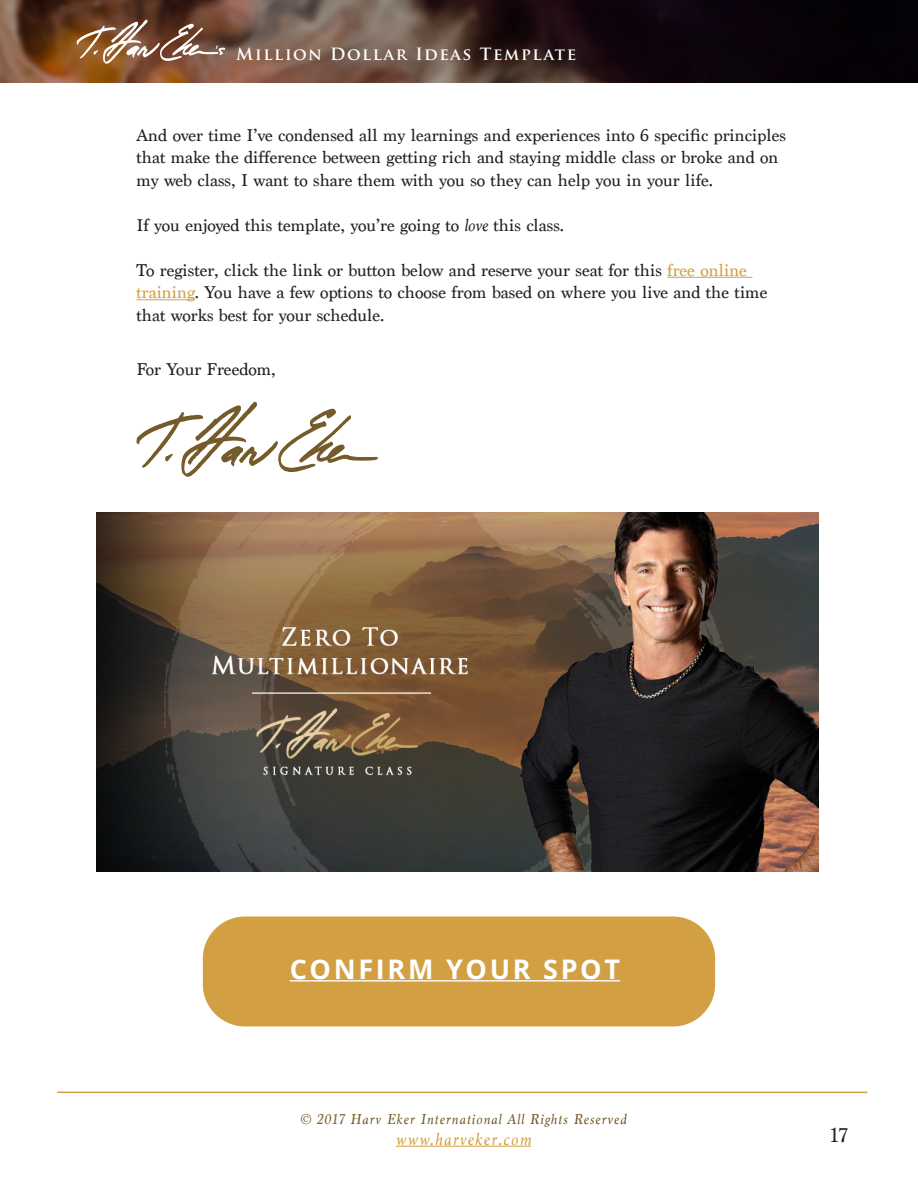
<style>
.page{position:relative;width:918px;height:1188px;background:#fff}
.page>*{position:absolute;margin:0;border:0;box-sizing:border-box;transform-origin:0 0}
.t1{font:700 27px "Open Sans";letter-spacing:.1em;color:#fff}
.t2{font:21px "Marion";color:#231f20}
.TEXT{font:18px/22.5px "Marion";color:#231f20}
.t3{font:italic 18px "Marion";letter-spacing:.075em;color:#d2a042}
.t4{font:700 16.5px "Trajan Pro";letter-spacing:.1em;color:#fff}
.t5{font:italic 15px "Marion";letter-spacing:.075em;color:#745b29}
.s1{font-style:italic}
.s2{color:#d2a042}
</style>
<div class="page">
<hr style="left:396px;top:1146px;width:135px;height:1px;background:#d2a042">
<hr style="left:667px;top:277px;width:85px;height:1px;background:#d2a042">
<hr style="left:136px;top:299px;width:59px;height:1px;background:#d2a042">
<div style="left:203px;top:917px;width:512px;height:109px;background:#d2a042;border-radius:42px"></div>
<hr style="left:290px;top:980px;width:330px;height:2px;background:#fff">
<svg style="left:136px;top:402px;width:242px;height:75px"></svg>
<img style="left:96px;top:513px;width:723px;height:358px">
<img style="left:0;top:0;width:918px;height:82px">
<svg style="left:77px;top:20px;width:148px;height:44px;background:#916b54"></svg>
<hr style="left:57px;top:1092px;width:810px;height:1px;background:#d2a042">
<p class="t4" style="left:236px;top:44px;width:342px">Million Dollar Ideas Template</p>
<p class="TEXT" style="left:136px;top:124px;width:651px">And over time I’ve condensed all my learnings and experiences into 6 specific principles that make the difference between getting rich and staying middle class or broke and on my web class, I want to share them with you so they can help you in your life.</p>
<p class="TEXT" style="left:136px;top:214px;width:429px">If you enjoyed this template, you’re going to <span class="s1">love</span> this class.</p>
<p class="TEXT" style="left:136px;top:259px;width:632px">To register, click the link or button below and reserve your seat for this <span class="s2">free online training</span>. You have a few options to choose from based on where you live and the time that works best for your schedule.</p>
<p class="TEXT" style="left:136px;top:358px;width:141px">For Your Freedom,</p>
<p class="t1" style="left:290px;top:950px;width:332px">CONFIRM YOUR SPOT</p>
<p class="t5" style="left:300px;top:1109px;width:328px">© 2017 Harv Eker International All Rights Reserved</p>
<p class="t3" style="left:396px;top:1127px;width:137px">www.harveker.com</p>
<p class="t2" style="left:831px;top:1123px;width:19px">17</p>
</div>
